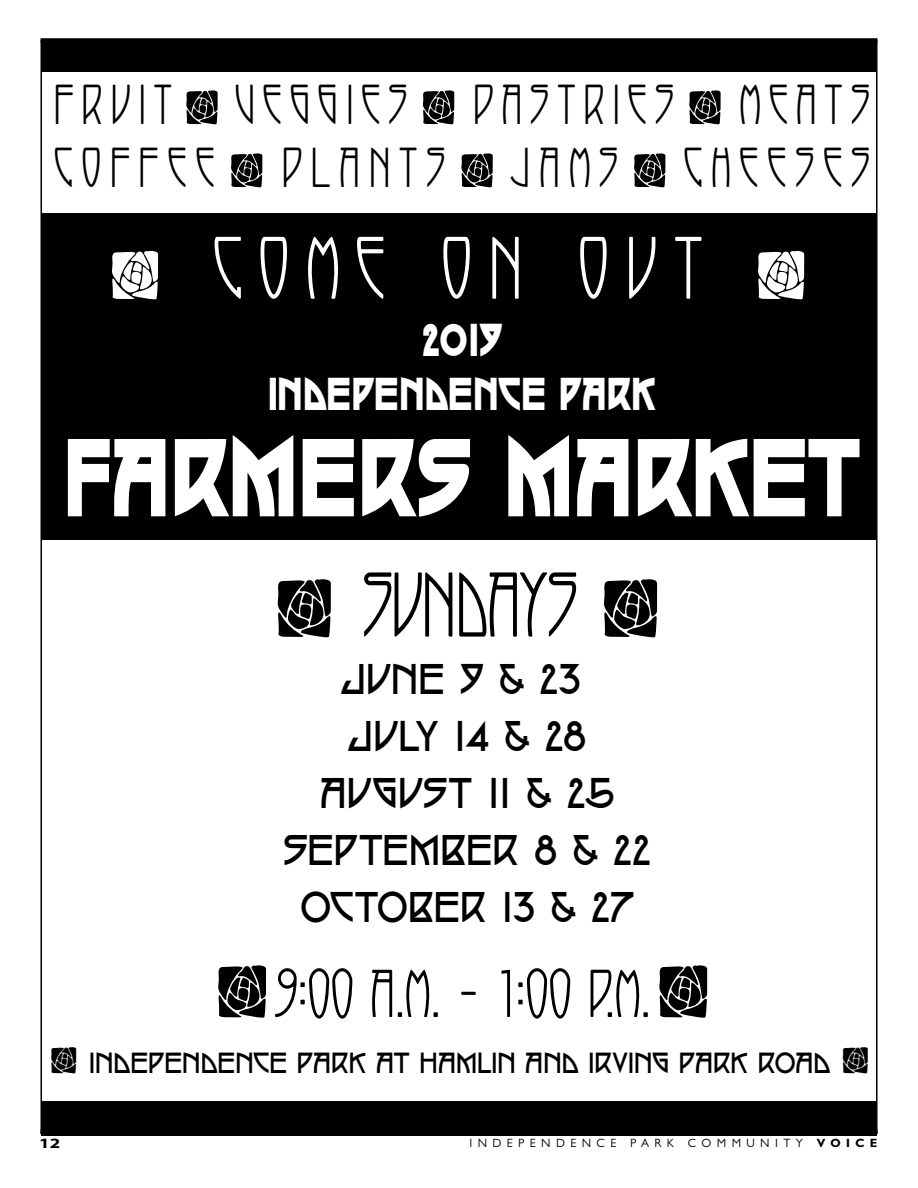
<style>
.page{position:relative;width:918px;height:1188px;background:#fff}
.page>*{position:absolute;margin:0;border:0;box-sizing:border-box;transform-origin:0 0}
.t1{font:800 108px "P22 Arts And Crafts";letter-spacing:-.015em;color:#fff;scale:.81 1}
.t2{font:85.5px "P22 Arts And Crafts Tall";letter-spacing:-.015em;color:#000;scale:.91 1}
.t3{font:82.5px "P22 Arts And Crafts Tall";letter-spacing:.23em;color:#fff;scale:.91 1}
.t4{font:63px "P22 Arts And Crafts Tall";color:#000;scale:.91 1}
.t5{font:52.5px "P22 Arts And Crafts Tall";letter-spacing:.185em;color:#000;scale:.91 1}
.t6{font:800 45px/54px "P22 Arts And Crafts";letter-spacing:-.01em;color:#fff;text-align:center;scale:.81 1}
.t7{font:42px/57px "P22 Arts And Crafts";letter-spacing:-.01em;color:#000;text-align:center;scale:.91 1}
.t8{font:28.5px "P22 Arts And Crafts";letter-spacing:.005em;color:#000;scale:.91 1}
.t9{font:700 14.25px "Myriad Pro";color:#000;scale:1.33 1}
.t10{font:12px "Gill Sans MT Pro";letter-spacing:.45em;color:#000}
.s1{font-weight:700}
</style>
<div class="page">
<div style="left:40px;top:38px;width:838px;height:5px;background:#000"></div>
<div style="left:41px;top:1101px;width:836px;height:34px;background:#000"></div>
<div style="left:41px;top:42px;width:835px;height:30px;background:#000"></div>
<div style="left:41px;top:214px;width:835px;height:326px;background:#000"></div>
<p class="t5" style="left:54px;top:76px;width:390px">FRUIT VEGGIES</p>
<p class="t5" style="left:473px;top:76px;width:222px">PASTRIES</p>
<p class="t5" style="left:740px;top:76px;width:144px">MEATS</p>
<p class="t5" style="left:54px;top:139px;width:178px">COFFEE</p>
<p class="t5" style="left:282px;top:139px;width:370px">PLANTS JAMS</p>
<p class="t5" style="left:684px;top:139px;width:206px">CHEESES</p>
<h3 class="t3" style="left:213px;top:223px;width:539px">COME ON OUT</h3>
<p class="t6" style="left:268px;top:311px;width:481px">2019<br>INDEPENDENCE PARK</p>
<h1 class="t1" style="left:63px;top:401px;width:988px">FARMERS MARKET</h1>
<h2 class="t2" style="left:363px;top:558px;width:238px">SUNDAYS</h2>
<p class="t7" style="left:283px;top:647px;width:407px">JUNE 9 &amp; 23<br>JULY 14 &amp; 28<br>AUGUST 11 &amp; 25<br>SEPTEMBER 8 &amp; 22<br>OCTOBER 13 &amp; 27</p>
<h3 class="t4" style="left:275px;top:959px;width:415px">9:00 A.M. – 1:00 P.M.</h3>
<p class="t8" style="left:89px;top:1043px;width:816px">INDEPENDENCE PARK AT HAMLIN AND IRVING PARK ROAD</p>
<p class="t9" style="left:39px;top:1134px;width:17px">12</p>
<p class="t10" style="left:469px;top:1136px;width:410px">INDEPENDENCE PARK COMMUNITY <span class="s1">VOICE</span></p>
</div>
